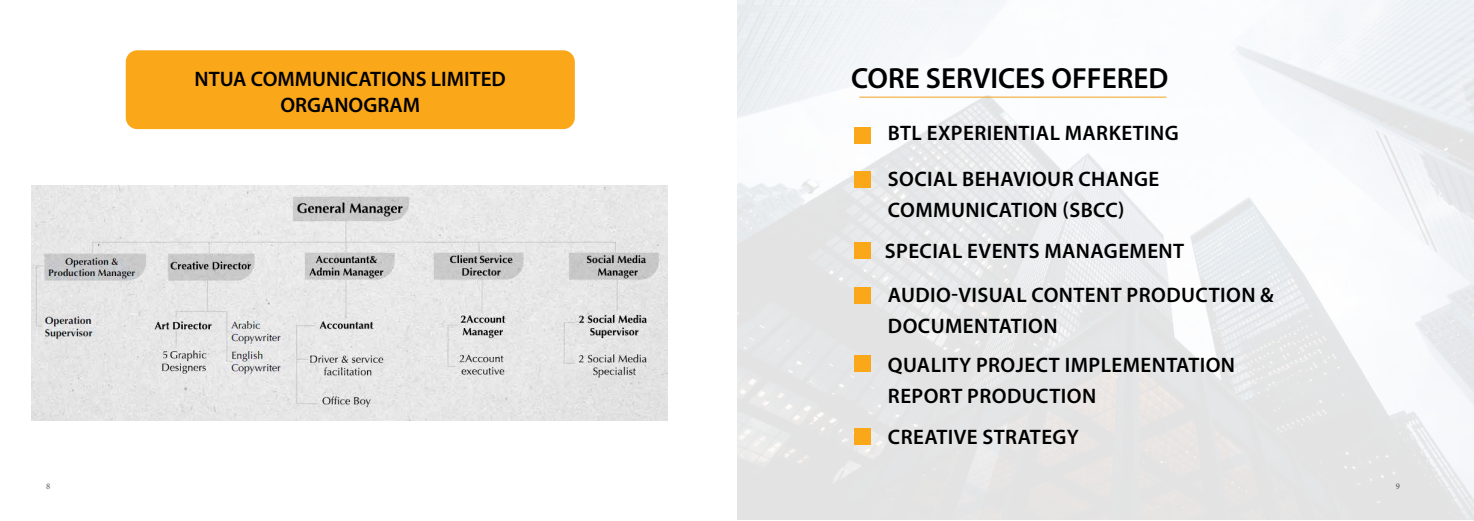
<style>
.page{position:relative;width:1474px;height:521px;background:#fff}
.page>*{position:absolute;margin:0;border:0;box-sizing:border-box;transform-origin:0 0}
.t1{font:600 29.22px "Myriad Pro";color:#000}
.t2{font:600 21px/31.5px "Myriad Pro";letter-spacing:.02em;color:#000}
.t3{font:600 21px/25.2px "Myriad Pro";color:#000;text-align:center}
.t4{font:8.75px "Minion Pro";color:#58595b}
</style>
<div class="page">
<div style="left:126px;top:50px;width:449px;height:79px;background:#faa719;border-radius:12px"></div>
<img style="left:32px;top:185px;width:635px;height:235px">
<img style="left:737px;top:0;width:736px;height:519px">
<div style="left:854px;top:127px;width:16px;height:16px;background:#faa81a"></div>
<div style="left:854px;top:172px;width:16px;height:16px;background:#faa81a"></div>
<div style="left:854px;top:288px;width:16px;height:16px;background:#faa81a"></div>
<div style="left:854px;top:356px;width:16px;height:16px;background:#faa81a"></div>
<div style="left:854px;top:242px;width:16px;height:16px;background:#faa81a"></div>
<hr style="left:859px;top:97px;width:307px;height:1px;background:#f2a21f">
<div style="left:854px;top:428px;width:16px;height:17px;background:#faa81a"></div>
<p class="t3" style="left:195px;top:66px;width:313px">NTUA COMMUNICATIONS LIMITED<br>ORGANOGRAM</p>
<h1 class="t1" style="left:851px;top:60px;width:319px">CORE SERVICES OFFERED</h1>
<p class="t2" style="left:888px;top:110px;width:292px;line-height:45.6px">BTL EXPERIENTIAL MARKETING<br>SOCIAL BEHAVIOUR CHANGE</p>
<p class="t2" style="left:888px;top:194px;width:238px">COMMUNICATION (SBCC)</p>
<p class="t2" style="left:884px;top:235px;width:301px">SPECIAL EVENTS MANAGEMENT</p>
<p class="t2" style="left:888px;top:278px;width:387px">AUDIO-VISUAL CONTENT PRODUCTION &amp;<br>DOCUMENTATION</p>
<p class="t2" style="left:888px;top:348px;width:349px">QUALITY PROJECT IMPLEMENTATION<br>REPORT PRODUCTION</p>
<p class="t2" style="left:888px;top:421px;width:192px">CREATIVE STRATEGY</p>
<p class="t4" style="left:46px;top:480px;width:6px">8</p>
<p class="t4" style="left:1395px;top:480px;width:6px">9</p>
</div>
